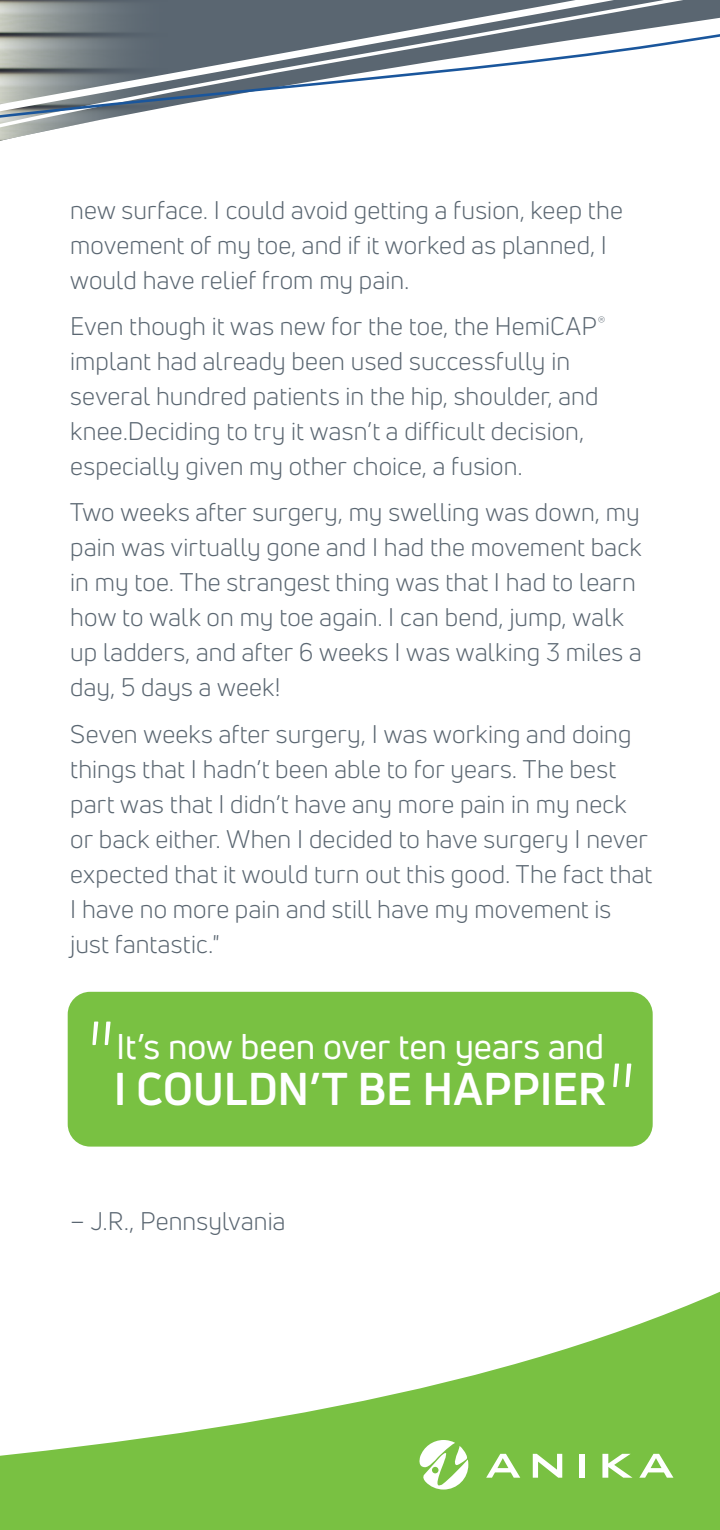
<style>
.page{position:relative;width:720px;height:1530px;background:#fff}
.page>*{position:absolute;margin:0;border:0;box-sizing:border-box;transform-origin:0 0}
.body{font:300 125px "Uni Neue";color:#fff}
.body-2{font:700 45px "Uni Neue";letter-spacing:-.005em;color:#fff}
.body-3{font:35px "Uni Neue";letter-spacing:-.005em;color:#fff}
.body-4{font:25px/35px "Uni Neue";letter-spacing:.005em;color:#5a6671}
</style>
<div class="page">
<svg style="left:0;top:0;width:720px;height:141px"></svg>
<div style="left:68px;top:992px;width:585px;height:155px;background:#79c142;border-radius:22px"></div>
<svg style="left:0;top:1291px;width:720px;height:239px;fill:#79c142"></svg>
<svg style="left:418px;top:1440px;width:50px;height:50px"></svg>
<svg style="left:602px;top:1454px;width:31px;height:24px"></svg>
<svg style="left:639px;top:1454px;width:34px;height:24px"></svg>
<div style="left:579px;top:1454px;width:6px;height:24px;background:#fff"></div>
<svg style="left:486px;top:1454px;width:34px;height:24px"></svg>
<svg style="left:533px;top:1454px;width:29px;height:24px"></svg>
<p class="body-4" style="left:70px;top:192px;width:554px">new surface. I could avoid getting a fusion, keep the movement of my toe, and if it worked as planned, I would have relief from my pain.</p>
<p class="body-4" style="left:70px;top:308px;width:537px">Even though it was new for the toe, the HemiCAP<sup>® </sup>implant had already been used successfully in several hundred patients in the hip, shoulder, and knee.Deciding to try it wasn’t a difficult decision, especially given my other choice, a fusion.</p>
<p class="body-4" style="left:70px;top:495px;width:573px">Two weeks after surgery, my swelling was down, my pain was virtually gone and I had the movement back in my toe. The strangest thing was that I had to learn how to walk on my toe again. I can bend, jump, walk up ladders, and after 6 weeks I was walking 3 miles a day, 5 days a week!</p>
<p class="body-4" style="left:70px;top:716px;width:584px">Seven weeks after surgery, I was working and doing things that I hadn’t been able to for years. The best part was that I didn’t have any more pain in my neck or back either. When I decided to have surgery I never expected that it would turn out this good. The fact that I have no more pain and still have my movement is just fantastic."</p>
<p class="body" style="left:85px;top:990px;width:34px">"</p>
<p class="body-3" style="left:116px;top:1025px;width:489px">It’s now been over ten years and</p>
<p class="body-2" style="left:114px;top:1061px;width:494px">I COULDN’T BE HAPPIER</p>
<p class="body" style="left:605px;top:1032px;width:34px">"</p>
<p class="body-4" style="left:70px;top:1203px;width:217px">– J.R., Pennsylvania</p>
</div>
